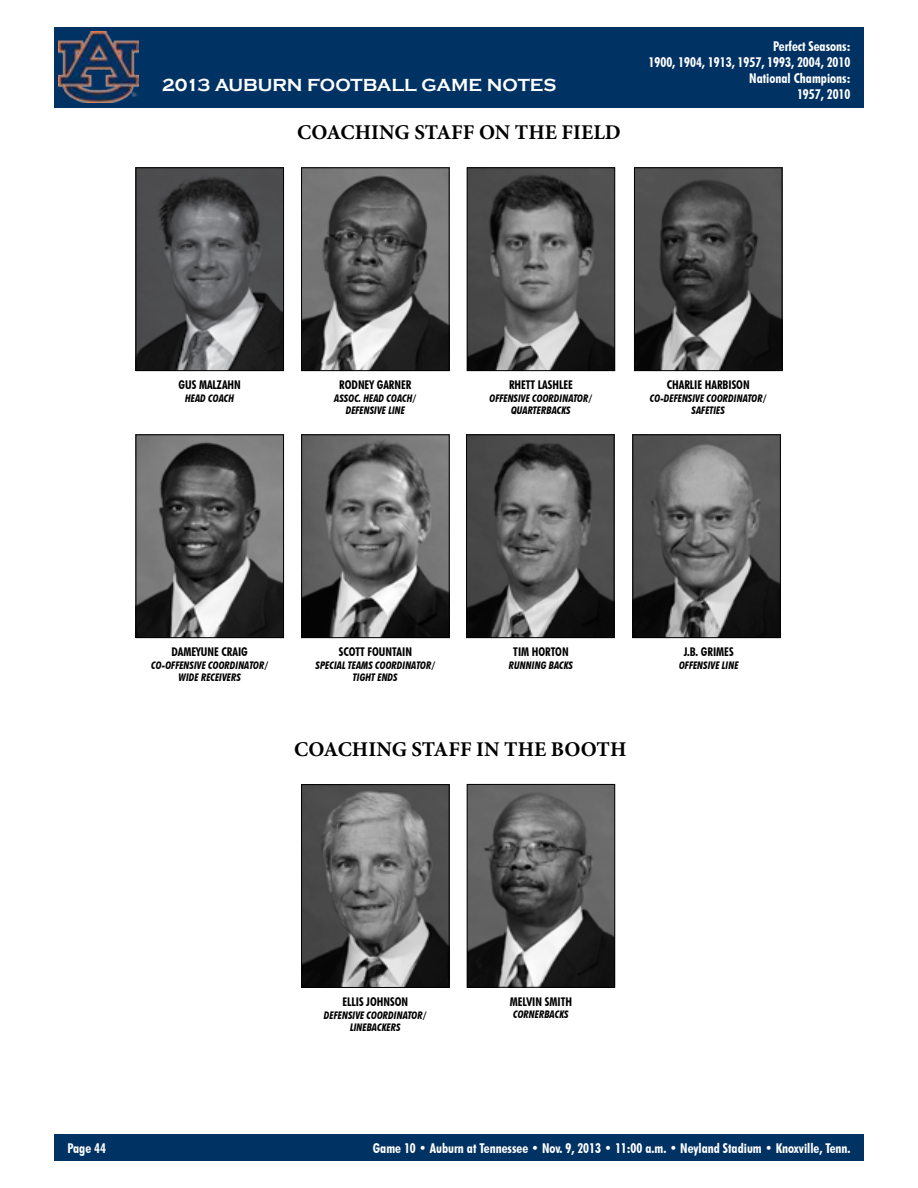
<style>
.page{position:relative;width:918px;height:1188px;background:#fff}
.page>*{position:absolute;margin:0;border:0;box-sizing:border-box;transform-origin:0 0}
.t1{font:700 21px "Minion Pro";color:#000}
.t2{font:700 18px "Copperplate Gothic";color:#fff}
.t3{font:700 condensed 13.5px/16.2px "Futura BT";color:#fff;text-align:right}
.t4{font:700 condensed 12px "Futura BT";color:#000}
.t5{font:italic 700 condensed 10.5px/12.6px "Futura BT";color:#000;text-align:center}
</style>
<div class="page">
<div style="left:54px;top:1134px;width:810px;height:27px;background:#003263"></div>
<div style="left:54px;top:27px;width:810px;height:81px;background:#003263"></div>
<img style="left:58px;top:32px;width:80px;height:70px">
<img style="left:138px;top:169px;width:144px;height:200px">
<div style="left:136px;top:167px;width:148px;height:204px;border:1px solid #000"></div>
<img style="left:303px;top:169px;width:145px;height:200px">
<div style="left:301px;top:167px;width:149px;height:204px;border:1px solid #000"></div>
<img style="left:469px;top:169px;width:144px;height:200px">
<div style="left:467px;top:167px;width:148px;height:204px;border:1px solid #000"></div>
<img style="left:636px;top:169px;width:144px;height:200px">
<div style="left:634px;top:167px;width:148px;height:204px;border:1px solid #000"></div>
<img style="left:303px;top:436px;width:145px;height:200px">
<div style="left:301px;top:434px;width:149px;height:204px;border:1px solid #000"></div>
<img style="left:303px;top:786px;width:145px;height:200px">
<div style="left:301px;top:784px;width:149px;height:204px;border:1px solid #000"></div>
<img style="left:138px;top:436px;width:144px;height:200px">
<div style="left:136px;top:434px;width:148px;height:204px;border:1px solid #000"></div>
<img style="left:468px;top:436px;width:144px;height:200px">
<div style="left:466px;top:434px;width:148px;height:204px;border:1px solid #000"></div>
<img style="left:634px;top:436px;width:145px;height:200px">
<div style="left:632px;top:434px;width:149px;height:204px;border:1px solid #000"></div>
<img style="left:469px;top:786px;width:144px;height:200px">
<div style="left:467px;top:784px;width:148px;height:204px;border:1px solid #000"></div>
<h2 class="t2" style="left:162px;top:75px;width:396px">2013 AUBURN FOOTBALL GAME NOTES</h2>
<h1 class="t1" style="left:297px;top:118px;width:325px">COACHING STAFF ON THE FIELD</h1>
<p class="t3" style="left:649px;top:38px;width:203px">Perfect Seasons:<br>1900, 1904, 1913, 1957, 1993, 2004, 2010<br>National Champions:<br>1957, 2010</p>
<p class="t4" style="left:179px;top:378px;width:64px">GUS MALZAHN</p>
<p class="t5" style="left:185px;top:392px;width:50px">HEAD COACH</p>
<p class="t4" style="left:339px;top:378px;width:74px">RODNEY GARNER</p>
<p class="t5" style="left:334px;top:392px;width:84px">ASSOC. HEAD COACH/<br>DEFENSIVE LINE</p>
<p class="t4" style="left:509px;top:378px;width:65px">RHETT LASHLEE</p>
<p class="t5" style="left:490px;top:392px;width:104px">OFFENSIVE COORDINATOR/<br>QUARTERBACKS</p>
<p class="t4" style="left:667px;top:378px;width:84px">CHARLIE HARBISON</p>
<p class="t5" style="left:650px;top:392px;width:118px">CO-DEFENSIVE COORDINATOR/<br>SAFETIES</p>
<p class="t4" style="left:172px;top:645px;width:78px">DAMEYUNE CRAIG</p>
<p class="t5" style="left:151px;top:659px;width:119px">CO-OFFENSIVE COORDINATOR/<br>WIDE RECEIVERS</p>
<p class="t4" style="left:339px;top:645px;width:75px">SCOTT FOUNTAIN</p>
<p class="t5" style="left:315px;top:659px;width:121px">SPECIAL TEAMS COORDINATOR/<br>TIGHT ENDS</p>
<p class="t4" style="left:513px;top:645px;width:57px">TIM HORTON</p>
<p class="t5" style="left:509px;top:659px;width:66px">RUNNING BACKS</p>
<h1 class="t1" style="left:294px;top:734px;width:334px">COACHING STAFF IN THE BOOTH</h1>
<p class="t4" style="left:684px;top:645px;width:51px">J.B. GRIMES</p>
<p class="t5" style="left:679px;top:659px;width:61px">OFFENSIVE LINE</p>
<p class="t4" style="left:342px;top:994px;width:67px">ELLIS JOHNSON</p>
<p class="t5" style="left:324px;top:1008px;width:104px">DEFENSIVE COORDINATOR/<br>LINEBACKERS</p>
<p class="t4" style="left:510px;top:994px;width:64px">MELVIN SMITH</p>
<p class="t5" style="left:513px;top:1008px;width:57px">CORNERBACKS</p>
<p class="t3" style="left:68px;top:1140px;width:40px">Page 44</p>
<p class="t3" style="left:373px;top:1140px;width:479px">Game 10 • Auburn at Tennessee • Nov. 9, 2013 • 11:00 a.m. • Neyland Stadium • Knoxville, Tenn.</p>
</div>
